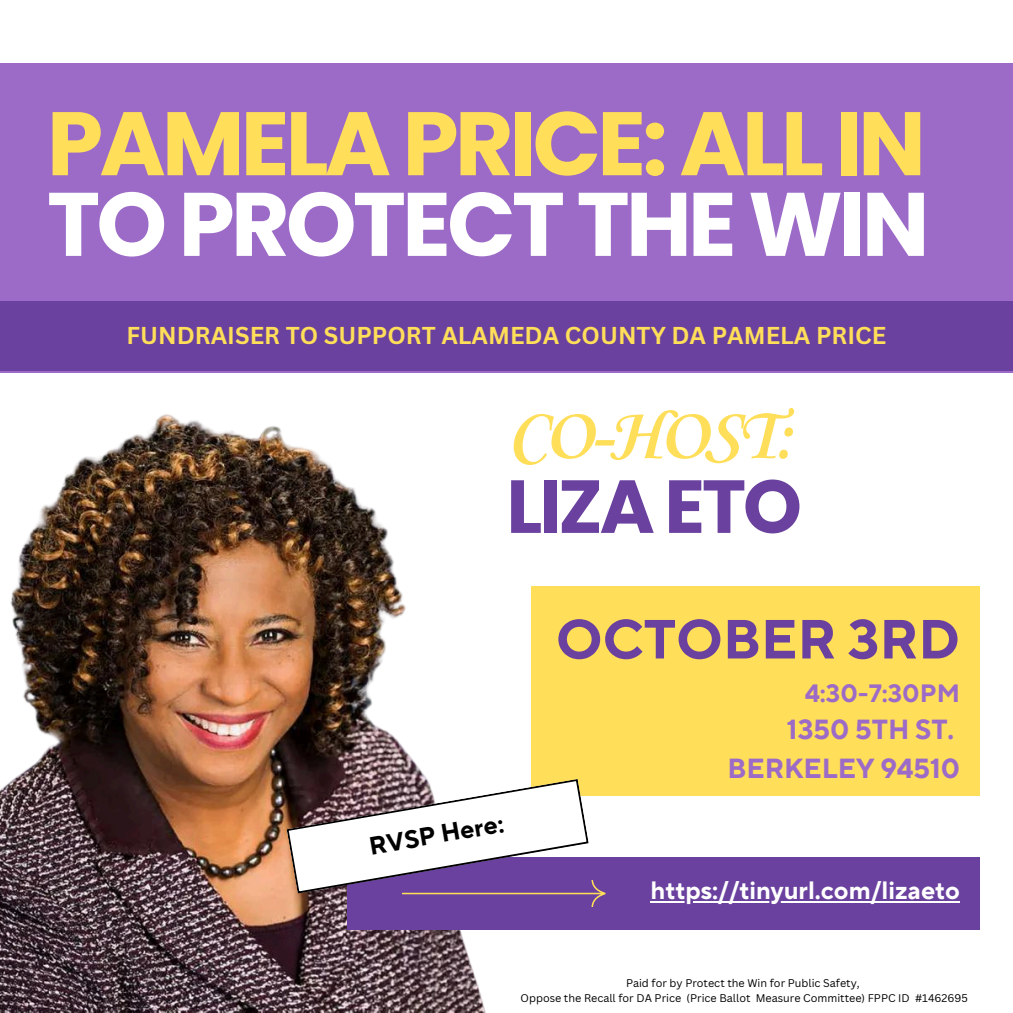
<style>
.page{position:relative;width:1013px;height:1013px;background:#fff}
.page>*{position:absolute;margin:0;border:0;box-sizing:border-box;transform-origin:0 0}
.t1{font:700 89.88px/80.6px "Poppins";letter-spacing:-.04em;color:#ffde59}
.t2{font:700 74.88px/75px "Corsiva";letter-spacing:-.04em;color:#ffde59}
.t3{font:700 55px "TT Norms Pro";color:#6a419e}
.t4{font:700 27.5px/38.5px "TT Norms Pro";color:#9c6bc7;text-align:right}
.t5{font:700 25px "TT Norms Pro";color:#fff}
.t6{font:700 25px "TT Norms Pro";color:#9c6bc7}
.t7{font:700 25px "TT Norms Pro";color:#000}
.t8{font:700 23.75px "Canva Sans";color:#ffde59}
.t9{font:10.88px "Canva Sans";color:#000}
.s1{color:#fff}
.s2{font-family:"Poppins";color:#6a419e}
</style>
<div class="page">
<img style="left:0;top:414px;width:743px;height:598px">
<div style="left:0;top:63px;width:1012px;height:309px;background:#9c6bc7"></div>
<div style="left:0;top:301px;width:1012px;height:69px;background:#6a419e"></div>
<div style="left:531px;top:586px;width:448px;height:209px;background:#ffde59"></div>
<div style="left:347px;top:857px;width:632px;height:72px;background:#6a419e"></div>
<svg style="left:286px;top:779px;width:302px;height:114px"></svg>
<svg style="left:401px;top:790px;width:205px;height:206px"></svg>
<hr style="left:650px;top:901px;width:310px;height:2px;background:#fff">
<h2 class="t1" style="left:47px;top:103px;width:884px">PAMELA PRICE: ALL IN<br><span class="s1">TO PROTECT THE WIN</span></h2>
<h6 class="t8" style="left:126px;top:318px;width:761px">FUNDRAISER TO SUPPORT ALAMEDA COUNTY DA PAMELA PRICE</h6>
<p class="t2" style="left:506px;top:402px;width:297px">CO-HOST:<br><span class="s2">LIZA ETO</span></p>
<h3 class="t7" style="left:367px;top:831px;width:137px;rotate:-10deg">RVSP Here:</h3>
<p class="t3" style="left:556px;top:606px;width:405px">OCTOBER 3RD</p>
<h5 class="t6" style="left:805px;top:678px;width:156px">4:30-7:30PM</h5>
<h5 class="t4" style="left:727px;top:711px;width:234px">1350 5TH ST.<br>BERKELEY 94510</h5>
<p class="t5" style="left:650px;top:875px;width:311px">https://tinyurl.com/lizaeto</p>
<h4 class="t9" style="left:626px;top:975px;width:235px">Paid for by Protect the Win for Public Safety,</h4>
<h5 class="t9" style="left:520px;top:990px;width:448px">Oppose the Recall for DA Price (Price Ballot Measure Committee) FPPC ID #1462695</h5>
</div>
